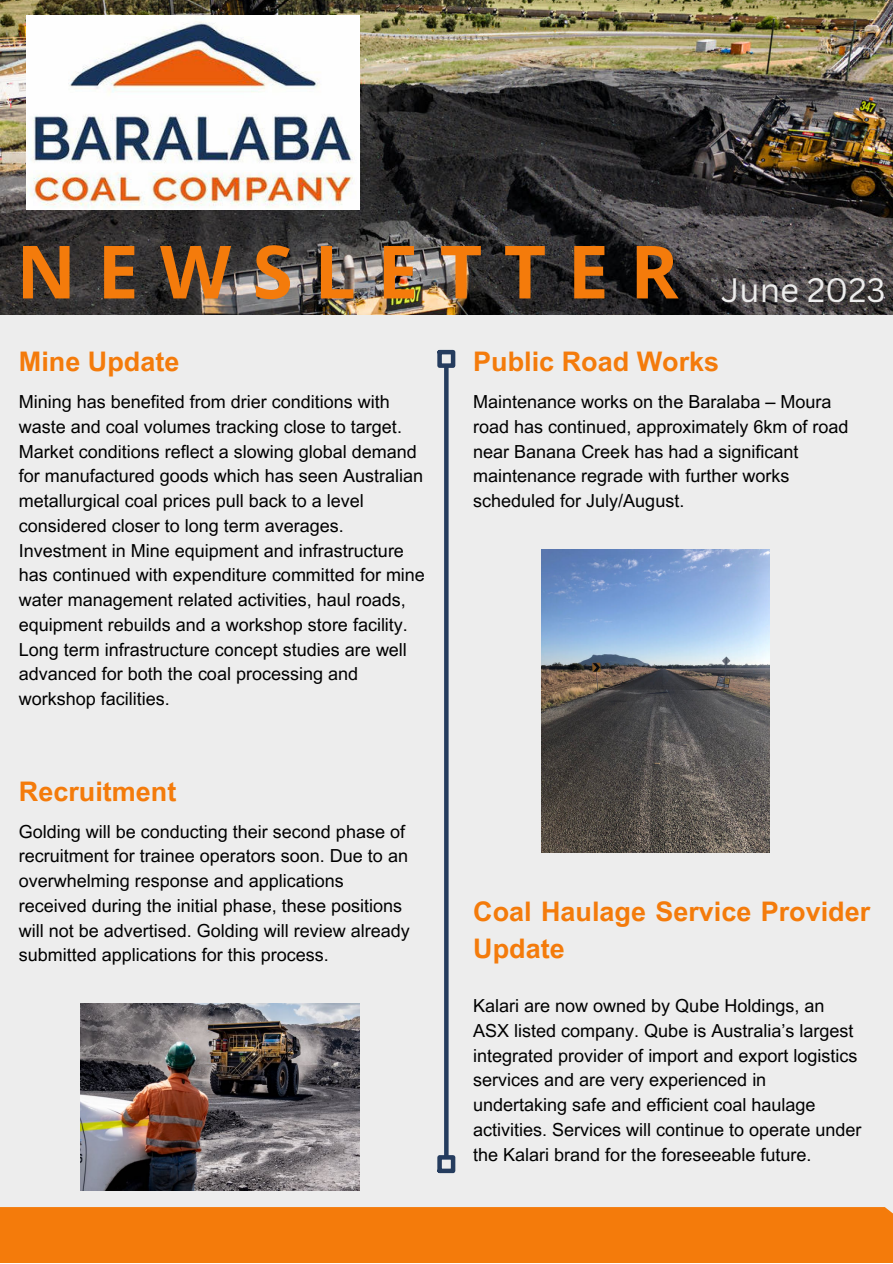
<style>
.page{position:relative;width:893px;height:1264px;background:#fff}
.page>*{position:absolute;margin:0;border:0;box-sizing:border-box;transform-origin:0 0}
.t1{font:700 73.5px "Open Sans";letter-spacing:.29em;color:#f47b0b}
.t2{font:33px "Canva Sans";color:#ededed}
.t3{font:700 27px/37px "Arial MT Pro";color:#f47b0b}
.t4{font:18px/24.8px "Arial MT Pro";color:#000}
</style>
<div class="page">
<div style="left:0;top:0;width:892px;height:1262px;background:#ededed"></div>
<img style="left:0;top:0;width:892px;height:315px">
<img style="left:27px;top:15px;width:332px;height:195px">
<div style="left:0;top:1206px;width:892px;height:56px;background:#f47b0b"></div>
<img style="left:541px;top:549px;width:228px;height:303px">
<svg style="left:444px;top:368px;width:4px;height:787px;background:#294061"></svg>
<div style="left:437px;top:1155px;width:18px;height:18px;border:4px solid #253c5e"></div>
<div style="left:437px;top:350px;width:18px;height:18px;border:4px solid #253c5e"></div>
<img style="left:81px;top:1003px;width:278px;height:187px">
<h1 class="t1" style="left:16px;top:220px;width:663px">NEWSLETTER</h1>
<h2 class="t2" style="left:721px;top:267px;width:166px">June 2023</h2>
<h3 class="t3" style="left:19px;top:346px;width:162px">Mine Update</h3>
<h3 class="t3" style="left:473px;top:346px;width:247px">Public Road Works</h3>
<p class="t4" style="left:19px;top:391px;width:407px">Mining has benefited from drier conditions with waste and coal volumes tracking close to target.<br>Market conditions reflect a slowing global demand for manufactured goods which has seen Australian metallurgical coal prices pull back to a level considered closer to long term averages.<br>Investment in Mine equipment and infrastructure has continued with expenditure committed for mine water management related activities, haul roads, equipment rebuilds and a workshop store facility.<br>Long term infrastructure concept studies are well advanced for both the coal processing and workshop facilities.</p>
<p class="t4" style="left:473px;top:391px;width:376px">Maintenance works on the Baralaba – Moura road has continued, approximately 6km of road near Banana Creek has had a significant maintenance regrade with further works scheduled for July/August.</p>
<h3 class="t3" style="left:19px;top:776px;width:159px">Recruitment</h3>
<p class="t4" style="left:19px;top:821px;width:392px">Golding will be conducting their second phase of recruitment for trainee operators soon. Due to an overwhelming response and applications received during the initial phase, these positions will not be advertised. Golding will review already submitted applications for this process.</p>
<h3 class="t3" style="left:473px;top:896px;width:398px">Coal Haulage Service Provider<br>Update</h3>
<p class="t4" style="left:473px;top:995px;width:389px">Kalari are now owned by Qube Holdings, an ASX listed company. Qube is Australia’s largest integrated provider of import and export logistics services and are very experienced in undertaking safe and efficient coal haulage activities. Services will continue to operate under the Kalari brand for the foreseeable future.</p>
</div>
